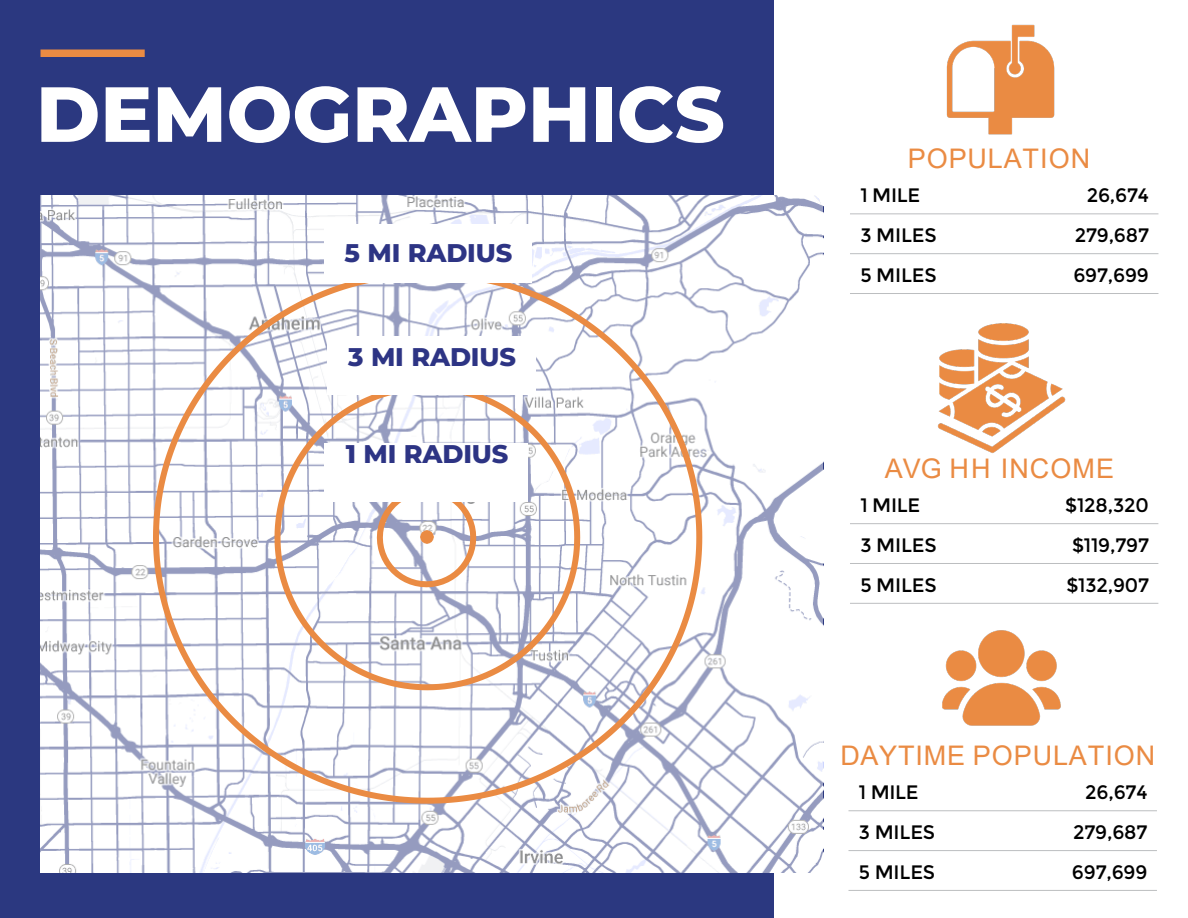
<style>
.page{position:relative;width:1188px;height:918px;background:#fff}
.page>*{position:absolute;margin:0;border:0;box-sizing:border-box;transform-origin:0 0}
.t1{font:800 78px "Montserrat";color:#fff}
.t2{font:27px "Arial";letter-spacing:.035em;color:#ea8b43}
.t3{font:800 25.5px "Montserrat";letter-spacing:-.005em;color:#2d3484}
.t4{font:19.5px "Montserrat";letter-spacing:-.01em;color:#000}
</style>
<div class="page">
<div style="left:0;top:0;width:773px;height:918px;background:#2b3880"></div>
<div style="left:40px;top:50px;width:105px;height:7px;background:#ea8b43"></div>
<div style="left:40px;top:196px;width:784px;height:677px;background:#fff;opacity:.5"></div>
<svg style="left:150px;top:268px;width:555px;height:539px;background:#ece8e9"></svg>
<div style="left:325px;top:443px;width:203px;height:59px;background:#fff"></div>
<div style="left:324px;top:224px;width:208px;height:58px;background:#fff"></div>
<div style="left:327px;top:336px;width:209px;height:59px;background:#fff"></div>
<img style="left:946px;top:24px;width:109px;height:111px">
<hr style="left:850px;top:213px;width:308px;height:1px;background:#bcbec0">
<hr style="left:850px;top:253px;width:308px;height:1px;background:#bcbec0">
<hr style="left:850px;top:293px;width:308px;height:1px;background:#bcbec0">
<img style="left:937px;top:323px;width:129px;height:130px">
<hr style="left:850px;top:523px;width:308px;height:1px;background:#bcbec0">
<hr style="left:850px;top:563px;width:308px;height:1px;background:#bcbec0">
<hr style="left:850px;top:603px;width:308px;height:1px;background:#bcbec0">
<img style="left:942px;top:630px;width:119px;height:96px">
<hr style="left:848px;top:810px;width:309px;height:1px;background:#bcbec0">
<hr style="left:848px;top:850px;width:309px;height:1px;background:#bcbec0">
<hr style="left:848px;top:890px;width:309px;height:1px;background:#bcbec0">
<h2 class="t1" style="left:36px;top:62px;width:690px">DEMOGRAPHICS</h2>
<p class="t3" style="left:345px;top:236px;width:169px">5 MI RADIUS</p>
<p class="t3" style="left:348px;top:340px;width:169px">3 MI RADIUS</p>
<p class="t3" style="left:346px;top:437px;width:164px">1 MI RADIUS</p>
<p class="t2" style="left:908px;top:140px;width:184px">POPULATION</p>
<p class="t4" style="left:860px;top:184px;width:61px">1 MILE</p>
<p class="t4" style="left:1087px;top:184px;width:64px">26,674</p>
<p class="t4" style="left:860px;top:224px;width:78px">3 MILES</p>
<p class="t4" style="left:1075px;top:224px;width:76px">279,687</p>
<p class="t4" style="left:860px;top:264px;width:78px">5 MILES</p>
<p class="t4" style="left:1073px;top:264px;width:77px">697,699</p>
<p class="t2" style="left:885px;top:450px;width:231px">AVG HH INCOME</p>
<p class="t4" style="left:860px;top:494px;width:61px">1 MILE</p>
<p class="t4" style="left:1065px;top:494px;width:85px">$128,320</p>
<p class="t4" style="left:860px;top:534px;width:78px">3 MILES</p>
<p class="t4" style="left:1072px;top:534px;width:79px">$119,797</p>
<p class="t4" style="left:860px;top:574px;width:78px">5 MILES</p>
<p class="t4" style="left:1066px;top:574px;width:84px">$132,907</p>
<p class="t2" style="left:840px;top:737px;width:316px">DAYTIME POPULATION</p>
<p class="t4" style="left:859px;top:781px;width:61px">1 MILE</p>
<p class="t4" style="left:1085px;top:781px;width:64px">26,674</p>
<p class="t4" style="left:859px;top:821px;width:78px">3 MILES</p>
<p class="t4" style="left:1073px;top:821px;width:76px">279,687</p>
<p class="t4" style="left:859px;top:861px;width:78px">5 MILES</p>
<p class="t4" style="left:1072px;top:861px;width:77px">697,699</p>
</div>
